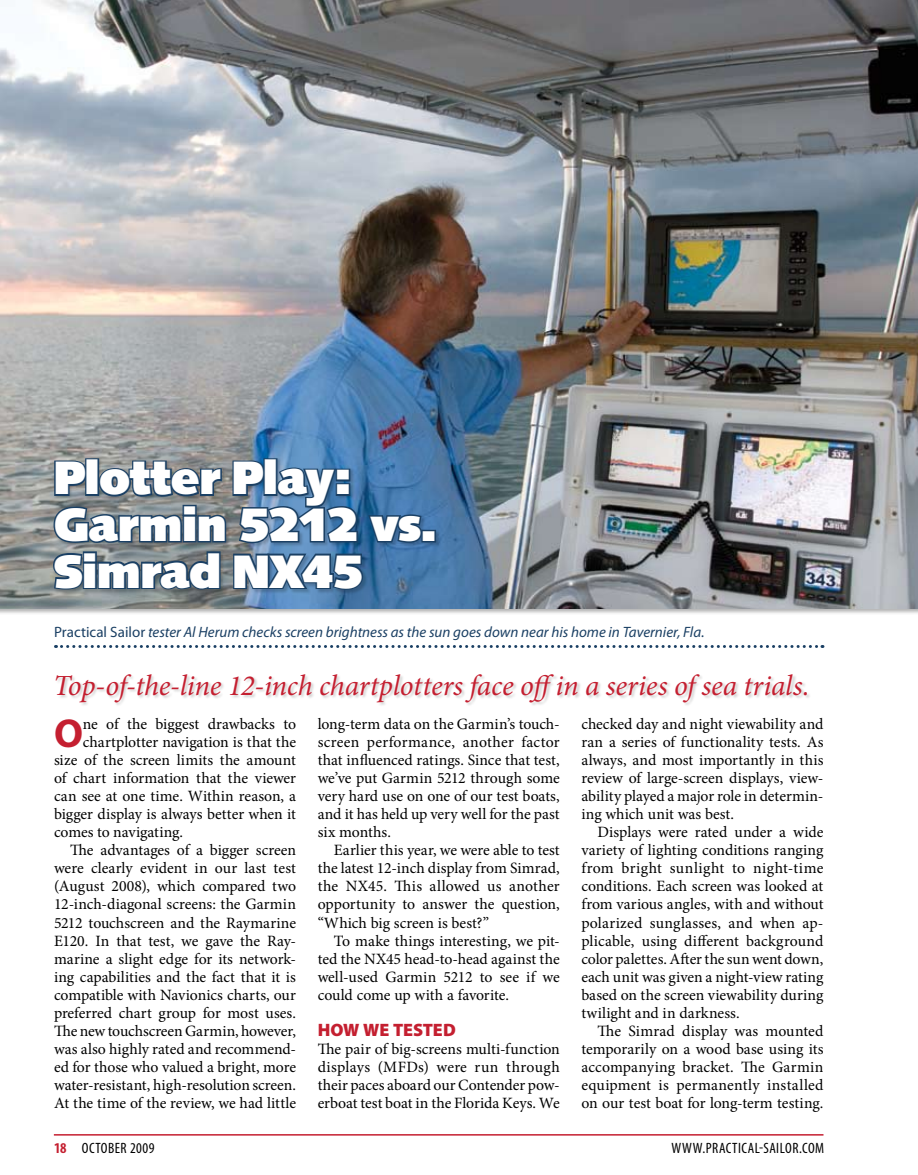
<style>
.page{position:relative;width:918px;height:1175px;background:#fff}
.page>*{position:absolute;margin:0;border:0;box-sizing:border-box;transform-origin:0 0}
.t1{font:45px/46.5px "Sentry";letter-spacing:-.005em;color:#fff}
.t2{font:700 40.5px "Myriad Pro";color:#c41f30}
.t3{font:italic 29.25px "Minion Pro";letter-spacing:-.01em;color:#c41f30}
.t4{font:900 18px "Myriad Pro";letter-spacing:-.005em;color:#c41f30}
.t5{font:15.75px/18px "Minion Pro";color:#000;text-align:justify}
.t6{font:italic 15px "Myriad Pro";color:#1b4064}
.t7{font:condensed 15px "Myriad Pro";letter-spacing:.03em;color:#000}
.s1{font-style:normal}
.s2{font-weight:700;color:#c41f30}
</style>
<div class="page">
<img style="left:0;top:0;width:918px;height:608px">
<div style="left:55px;top:673px;width:757px;height:34px;background:#000;opacity:.2"></div>
<img style="left:50px;top:416px;width:773px;height:232px">
<hr style="left:54px;top:1134px;width:770px;height:1px;background:#c41f30">
<h1 class="t1" style="left:54px;top:458px;width:383px">Plotter Play:<br>Garmin 5212 vs.<br>Simrad NX45</h1>
<p class="t6" style="left:54px;top:622px;width:652px"><span class="s1">Practical Sailor</span> tester Al Herum checks screen brightness as the sun goes down near his home in Tavernier, Fla.</p>
<h3 class="t3" style="left:53px;top:665px;width:758px">Top-of-the-line 12-inch chartplotters face offin a series of sea trials.</h3>
<h2 class="t2" style="left:54px;top:707px;width:31px">O</h2>
<p class="t5" style="left:83px;top:715px;width:215px">ne of the biggest drawbacks to</p>
<p class="t5" style="left:83px;top:733px;width:215px">chartplotter navigation is that the</p>
<p class="t5" style="left:54px;top:751px;width:244px">size of the screen limits the amount</p>
<p class="t5" style="left:54px;top:769px;width:244px">of chart information that the viewer</p>
<p class="t5" style="left:54px;top:787px;width:244px">can see at one time. Within reason, a</p>
<p class="t5" style="left:54px;top:805px;width:244px">bigger display is always better when it</p>
<p class="t5" style="left:54px;top:823px;width:131px">comes to navigating.</p>
<p class="t5" style="left:70px;top:841px;width:227px">The advantages of a bigger screen</p>
<p class="t5" style="left:54px;top:859px;width:244px">were clearly evident in our last test</p>
<p class="t5" style="left:54px;top:877px;width:244px">(August 2008), which compared two</p>
<p class="t5" style="left:54px;top:895px;width:244px">12-inch-diagonal screens: the Garmin</p>
<p class="t5" style="left:54px;top:913px;width:244px">5212 touchscreen and the Raymarine</p>
<p class="t5" style="left:54px;top:931px;width:244px">E120. In that test, we gave the Ray-</p>
<p class="t5" style="left:54px;top:949px;width:244px">marine a slight edge for its network-</p>
<p class="t5" style="left:54px;top:967px;width:244px">ing capabilities and the fact that it is</p>
<p class="t5" style="left:54px;top:985px;width:244px">compatible with Navionics charts, our</p>
<p class="t5" style="left:54px;top:1003px;width:244px">preferred chart group for most uses.</p>
<p class="t5" style="left:54px;top:1021px;width:244px">The new touchscreen Garmin, however,</p>
<p class="t5" style="left:54px;top:1039px;width:244px">was also highly rated and recommend-</p>
<p class="t5" style="left:54px;top:1057px;width:244px">ed for those who valued a bright, more</p>
<p class="t5" style="left:54px;top:1076px;width:244px">water-resistant, high-resolution screen.</p>
<p class="t5" style="left:54px;top:1094px;width:244px">At the time of the review, we had little</p>
<p class="t5" style="left:318px;top:715px;width:244px">long-term data on the Garmin’s touch&shy;screen performance, another factor that influenced ratings. Since that test, we’ve put Garmin 5212 through some very hard use on one of our test boats, and it has held up very well for the past six months.</p>
<p class="t5" style="left:318px;top:841px;width:244px;text-indent:16px">Earlier this year, we were able to test the latest 12-inch display from Simrad, the NX45. This allowed us another opportunity to answer the question, “Which big screen is best?”</p>
<p class="t5" style="left:318px;top:931px;width:244px;text-indent:16px">To make things interesting, we pit&shy;ted the NX45 head-to-head against the well-used Garmin 5212 to see if we could come up with a favorite.</p>
<p class="t4" style="left:318px;top:1017px;width:140px">HOW WE TESTED</p>
<p class="t5" style="left:318px;top:1039px;width:244px">The pair of big-screens multi-function displays (MFDs) were run through their paces aboard our Contender pow&shy;erboat test boat in the Florida Keys. We</p>
<p class="t5" style="left:581px;top:715px;width:244px">checked day and night viewability and ran a series of functionality tests. As always, and most importantly in this review of large-screen displays, view&shy;ability played a major role in determin&shy;ing which unit was best.</p>
<p class="t5" style="left:581px;top:823px;width:244px;text-indent:16px">Displays were rated under a wide variety of lighting conditions ranging from bright sunlight to night-time conditions. Each screen was looked at from various angles, with and without polarized sunglasses, and when ap&shy;plicable, using different background color palettes. After the sun went down, each unit was given a night-view rating based on the screen viewability during twilight and in darkness.</p>
<p class="t5" style="left:581px;top:1021px;width:244px;text-indent:16px">The Simrad display was mounted temporarily on a wood base using its accompanying bracket. The Garmin equipment is permanently installed on our test boat for long-term testing.</p>
<p class="t7" style="left:54px;top:1138px;width:102px"><span class="s2">18</span> OCTOBER 2009</p>
<p class="t7" style="left:672px;top:1138px;width:154px">WWW.PRACTICAL-SAILOR.COM</p>
</div>
